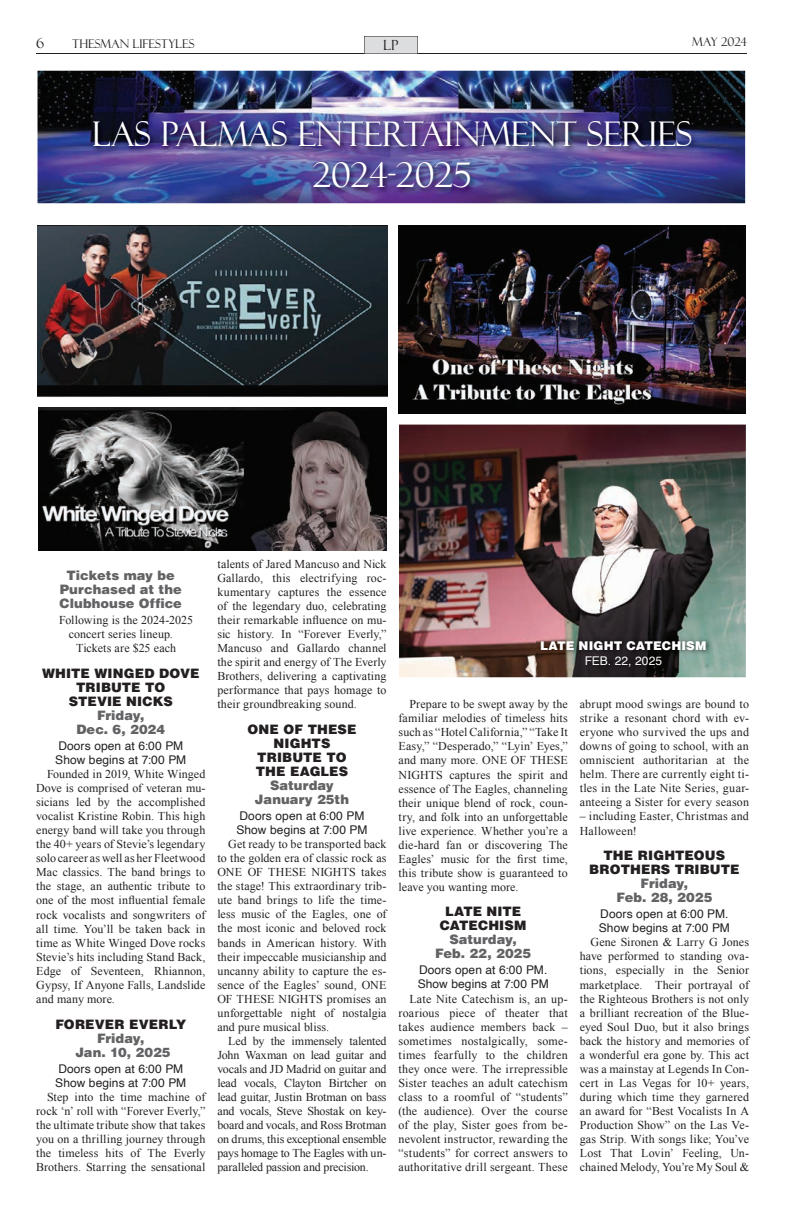
<style>
.page{position:relative;width:792px;height:1212px;background:#fff}
.page>*{position:absolute;margin:0;border:0;box-sizing:border-box;transform-origin:0 0}
.t1{font:34px/40.8px "Felix Titling";color:#fff;text-align:center}
.t2{font:14px "Felix Titling";color:#231f20}
.t3{font:900 13px/14px "Helvetica";letter-spacing:.005em;color:#636366;text-align:center}
.t4{font:900 13px/14px "Helvetica";letter-spacing:.01em;color:#231f20;text-align:center}
.t5{font:12px/14px "Times New Roman";letter-spacing:.01em;color:#231f20;text-align:justify}
.t6{font:12px/14px "Helvetica";letter-spacing:.005em;color:#231f20}
.t7{font:12px "Felix Titling";color:#231f20}
.t8{font:900 12px "Helvetica";letter-spacing:.01em;color:#fff}
.t9{font:12px "Helvetica";letter-spacing:.005em;color:#fff}
</style>
<div class="page">
<hr style="left:36px;top:53px;width:711px;height:1px;background:#231f20">
<svg style="left:364px;top:36px;width:54px;height:18px"></svg>
<img style="left:38px;top:71px;width:707px;height:132px">
<img style="left:399px;top:424px;width:347px;height:253px">
<img style="left:38px;top:408px;width:349px;height:143px">
<img style="left:38px;top:226px;width:350px;height:171px">
<img style="left:399px;top:226px;width:346px;height:187px">
<img style="left:91px;top:119px;width:607px;height:75px">
<img style="left:537px;top:636px;width:175px;height:36px">
<p class="t2" style="left:36px;top:35px;width:10px">6</p>
<p class="t7" style="left:72px;top:37px;width:124px">THESMAN LIFESTYLES</p>
<p class="t2" style="left:383px;top:37px;width:17px">LP</p>
<p class="t7" style="left:692px;top:35px;width:56px">MAY 2024</p>
<h1 class="t1" style="left:93px;top:114px;width:601px">LAS PALMAS ENTERTAINMENT SERIES<br>2024-2025</h1>
<p class="t3" style="left:60px;top:568px;width:124px">Tickets may be<br>Purchased at the<br>Clubhouse Office</p>
<p class="t5" style="left:69px;top:613px;width:126px;text-indent:-9px">Following is the 2024-2025 concert series lineup.</p>
<p class="t5" style="left:76px;top:641px;width:101px">Tickets are $25 each</p>
<p class="t4" style="left:42px;top:666px;width:159px">WHITE WINGED DOVE<br>TRIBUTE TO<br>STEVIE NICKS</p>
<p class="t3" style="left:76px;top:708px;width:90px">Friday,<br>Dec. 6, 2024</p>
<p class="t6" style="left:55px;top:739px;width:132px">Doors open at 6:00 PM<br>Show begins at 7:00 PM</p>
<p class="t5" style="left:36px;top:767px;width:171px;text-indent:11px">Founded in 2019, White Winged Dove is comprised of veteran mu&shy;sicians led by the accomplished vocalist Kristine Robin. This high energy band will take you through the 40+ years of Stevie’s legendary solo career as well as her Fleetwood Mac classics. The band brings to the stage, an authentic tribute to one of the most influential female rock vocalists and songwriters of all time. You’ll be taken back in time as White Winged Dove rocks Stevie’s hits including Stand Back, Edge of Seventeen, Rhiannon, Gypsy, If Anyone Falls, Landslide and many more.</p>
<p class="t4" style="left:55px;top:1016px;width:132px">FOREVER EVERLY</p>
<p class="t3" style="left:75px;top:1030px;width:97px">Friday,<br>Jan. 10, 2025</p>
<p class="t6" style="left:55px;top:1061px;width:132px">Doors open at 6:00 PM<br>Show begins at 7:00 PM</p>
<p class="t5" style="left:36px;top:1089px;width:171px;text-indent:11px">Step into the time machine of rock ‘n’ roll with “Forever Everly,” the ultimate tribute show that takes you on a thrilling journey through the timeless hits of The Everly Brothers. Starring the sensational</p>
<p class="t5" style="left:217px;top:557px;width:171px">talents of Jared Mancuso and Nick Gallardo, this electrifying roc&shy;kumentary captures the essence of the legendary duo, celebrating their remarkable influence on mu&shy;sic history. In “Forever Everly,” Mancuso and Gallardo channel the spirit and energy of The Everly Brothers, delivering a captivating performance that pays homage to their groundbreaking sound.</p>
<p class="t4" style="left:247px;top:722px;width:111px">ONE OF THESE<br>NIGHTS<br>TRIBUTE TO<br>THE EAGLES</p>
<p class="t3" style="left:255px;top:778px;width:96px">Saturday<br>January 25th</p>
<p class="t6" style="left:237px;top:809px;width:132px">Doors open at 6:00 PM<br>Show begins at 7:00 PM</p>
<p class="t5" style="left:217px;top:837px;width:171px;text-indent:11px">Get ready to be transported back to the golden era of classic rock as ONE OF THESE NIGHTS takes the stage! This extraordinary trib&shy;ute band brings to life the time&shy;less music of the Eagles, one of the most iconic and beloved rock bands in American history. With their impeccable musicianship and uncanny ability to capture the es&shy;sence of the Eagles’ sound, ONE OF THESE NIGHTS promises an unforgettable night of nostalgia and pure musical bliss.</p>
<p class="t5" style="left:217px;top:1033px;width:171px;text-indent:11px">Led by the immensely talented John Waxman on lead guitar and vocals and JD Madrid on guitar and lead vocals, Clayton Birtcher on lead guitar, Justin Brotman on bass and vocals, Steve Shostak on key&shy;board and vocals, and Ross Brotman on drums, this exceptional ensemble pays homage to The Eagles with un&shy;paralleled passion and precision.</p>
<p class="t8" style="left:540px;top:637px;width:168px">LATE NIGHT CATECHISM</p>
<p class="t9" style="left:585px;top:651px;width:79px">FEB. 22, 2025</p>
<p class="t5" style="left:399px;top:697px;width:171px;text-indent:11px">Prepare to be swept away by the familiar melodies of timeless hits such as “Hotel California,” “Take It Easy,” “Desperado,” “Lyin’ Eyes,” and many more. ONE OF THESE NIGHTS captures the spirit and essence of The Eagles, channeling their unique blend of rock, coun&shy;try, and folk into an unforgettable live experience. Whether you’re a die-hard fan or discovering The Eagles’ music for the first time, this tribute show is guaranteed to leave you wanting more.</p>
<p class="t4" style="left:440px;top:904px;width:88px">LATE NITE<br>CATECHISM</p>
<p class="t3" style="left:435px;top:932px;width:98px">Saturday,<br>Feb. 22, 2025</p>
<p class="t6" style="left:418px;top:963px;width:132px">Doors open at 6:00 PM.<br>Show begins at 7:00 PM</p>
<p class="t5" style="left:399px;top:991px;width:171px;text-indent:11px">Late Nite Catechism is, an up&shy;roarious piece of theater that takes audience members back – sometimes nostalgically, some&shy;times fearfully to the children they once were. The irrepressible Sister teaches an adult catechism class to a roomful of “students” (the audience). Over the course of the play, Sister goes from be&shy;nevolent instructor, rewarding the “students” for correct answers to authoritative drill sergeant. These</p>
<p class="t5" style="left:580px;top:697px;width:171px">abrupt mood swings are bound to strike a resonant chord with ev&shy;eryone who survived the ups and downs of going to school, with an omniscient authoritarian at the helm. There are currently eight ti&shy;tles in the Late Nite Series, guar&shy;anteeing a Sister for every season</p>
<p class="t5" style="left:580px;top:809px;width:171px">– including Easter, Christmas and<br>Halloween!</p>
<p class="t4" style="left:589px;top:848px;width:152px">THE RIGHTEOUS<br>BROTHERS TRIBUTE</p>
<p class="t3" style="left:616px;top:876px;width:97px">Friday,<br>Feb. 28, 2025</p>
<p class="t6" style="left:599px;top:907px;width:132px">Doors open at 6:00 PM.<br>Show begins at 7:00 PM</p>
<p class="t5" style="left:580px;top:935px;width:171px;text-indent:11px">Gene Sironen &amp; Larry G Jones have performed to standing ova&shy;tions, especially in the Senior marketplace. Their portrayal of the Righteous Brothers is not only a brilliant recreation of the Blue&shy;eyed Soul Duo, but it also brings back the history and memories of a wonderful era gone by. This act was a mainstay at Legends In Con&shy;cert in Las Vegas for 10+ years, during which time they garnered an award for “Best Vocalists In A Production Show” on the Las Ve&shy;gas Strip. With songs like; You’ve Lost That Lovin’ Feeling, Un&shy;chained Melody, You’re My Soul &amp;</p>
</div>
